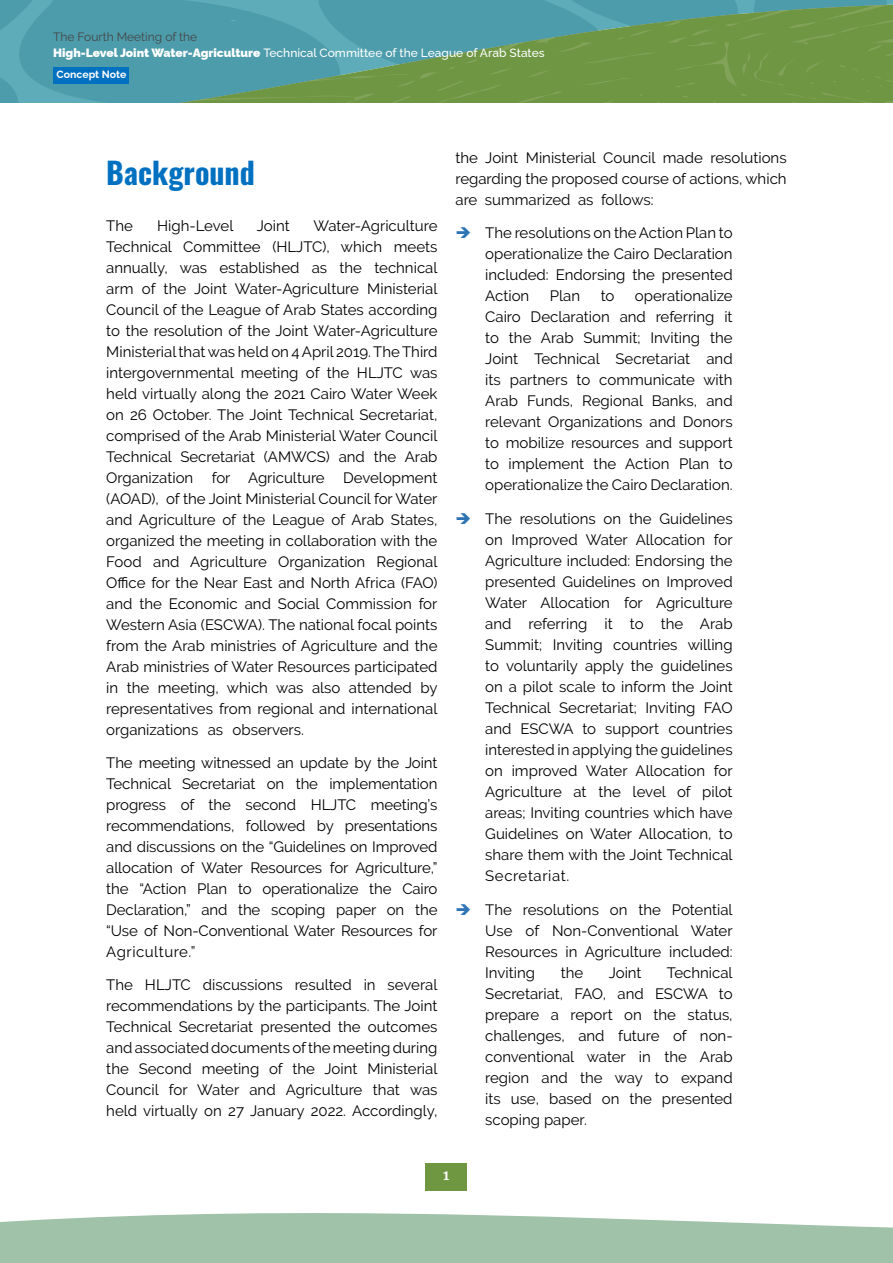
<style>
.page{position:relative;width:893px;height:1263px;background:#fff}
.page>*{position:absolute;margin:0;border:0;box-sizing:border-box;transform-origin:0 0}
.t1{font:700 30px "Oswald";color:#0070c0}
.t2{font:15px/21px "Raleway";color:#000;text-align:justify}
.t3{font:700 13.5px "Merriweather";color:#fff}
.t4{font:500 12px/16.5px "Raleway";color:#fff}
.t5{font:700 10.5px "Raleway";letter-spacing:-.005em;color:#fff}
.s1{font-weight:400;color:#454545}
.s2{font-weight:900}
</style>
<div class="page">
<svg style="left:0;top:0;width:893px;height:103px;background:#5e9b7d"></svg>
<svg style="left:0;top:1213px;width:893px;height:50px;background:#a9c8b0"></svg>
<div style="left:426px;top:1163px;width:41px;height:28px;background:#6f9741"></div>
<div style="left:53px;top:67px;width:76px;height:16px;background:#0070c0"></div>
<p class="t4" style="left:53px;top:27px;width:493px"><span class="s1">The Fourth Meeting of the<br></span><span class="s2">High-Level Joint Water-Agriculture</span> Technical Committee of the League of Arab States</p>
<p class="t5" style="left:57px;top:66px;width:71px">Concept Note</p>
<h1 class="t1" style="left:106px;top:146px;width:150px">Background</h1>
<p class="t2" style="left:106px;top:215px;width:28px">The</p>
<p class="t2" style="left:157px;top:215px;width:78px">High-Level</p>
<p class="t2" style="left:257px;top:215px;width:34px">Joint</p>
<p class="t2" style="left:106px;top:215px;width:333px;text-indent:207px">Water-Agriculture Technical Committee (HLJTC), which meets annually, was established as the technical arm of the Joint Water-Agriculture Ministerial Council of the League of Arab States according to the resolution of the Joint Water-Agriculture Ministerial that was held on 4 April 2019. The Third intergovernmental meeting of the HLJTC was held virtually along the 2021 Cairo Water Week on 26 October. The Joint Technical Secretariat, comprised of the Arab Ministerial Water Council Technical Secretariat (AMWCS) and the Arab Organization for Agriculture Development (AOAD), of the Joint Ministerial Council for Water and Agriculture of the League of Arab States, organized the meeting in collaboration with the Food and Agriculture Organization Regional Office for the Near East and North Africa (FAO) and the Economic and Social Commission for Western Asia (ESCWA). The national focal points from the Arab ministries of Agriculture and the Arab ministries of Water Resources participated in the meeting, which was also attended by representatives from regional and international organizations as observers.</p>
<p class="t2" style="left:106px;top:752px;width:333px">The meeting witnessed an update by the Joint Technical Secretariat on the implementation progress of the second HLJTC meeting’s recommendations, followed by presentations and discussions on the “Guidelines on Improved allocation of Water Resources for Agriculture,” the “Action Plan to operationalize the Cairo Declaration,” and the scoping paper on the “Use of Non-Conventional Water Resources for Agriculture.”</p>
<p class="t2" style="left:106px;top:974px;width:333px">The HLJTC discussions resulted in several recommendations by the participants. The Joint Technical Secretariat presented the outcomes and associated documents of the meeting during the Second meeting of the Joint Ministerial Council for Water and Agriculture that was held virtually on 27 January 2022. Accordingly,</p>
<p class="t2" style="left:455px;top:147px;width:333px">the Joint Ministerial Council made resolutions regarding the proposed course of actions, which are summarized as follows:</p>
<p class="t2" style="left:485px;top:222px;width:249px">The resolutions on the Action Plan to operationalize the Cairo Declaration included: Endorsing the presented Action</p>
<p class="t2" style="left:485px;top:285px;width:249px;text-indent:150px">operationalize Cairo Declaration and referring it to the Arab Summit; Inviting the Joint Technical Secretariat and its partners to communicate with Arab Funds, Regional Banks, and relevant Organizations and Donors to mobilize resources and support to implement the Action Plan to operationalize the Cairo Declaration.</p>
<p class="t2" style="left:485px;top:508px;width:249px">The resolutions on the Guidelines on Improved Water Allocation for Agriculture included: Endorsing the presented Guidelines on Improved Water Allocation for Agriculture and referring it to the Arab Summit; Inviting countries willing to voluntarily apply the guidelines on a pilot scale to inform the Joint Technical Secretariat; Inviting FAO and ESCWA to support countries interested in applying the guidelines on improved Water Allocation for Agriculture at the level of pilot areas; Inviting countries which have Guidelines on Water Allocation, to share them with the Joint Technical Secretariat.</p>
<p class="t2" style="left:485px;top:899px;width:249px">The resolutions on the Potential Use of Non-Conventional Water Resources in Agriculture included:<br>Inviting</p>
<p class="t2" style="left:550px;top:285px;width:32px">Plan</p>
<p class="t2" style="left:601px;top:285px;width:15px">to</p>
<p class="t2" style="left:485px;top:962px;width:249px;text-indent:182px">Technical Secretariat, FAO, and ESCWA to prepare a report on the status, challenges, and future of non&shy;conventional water in the Arab region and the way to expand its use, based on the presented scoping paper.</p>
<p class="t2" style="left:561px;top:962px;width:24px">the</p>
<p class="t2" style="left:609px;top:962px;width:34px">Joint</p>
<p class="t3" style="left:443px;top:1165px;width:8px">1</p>
</div>
